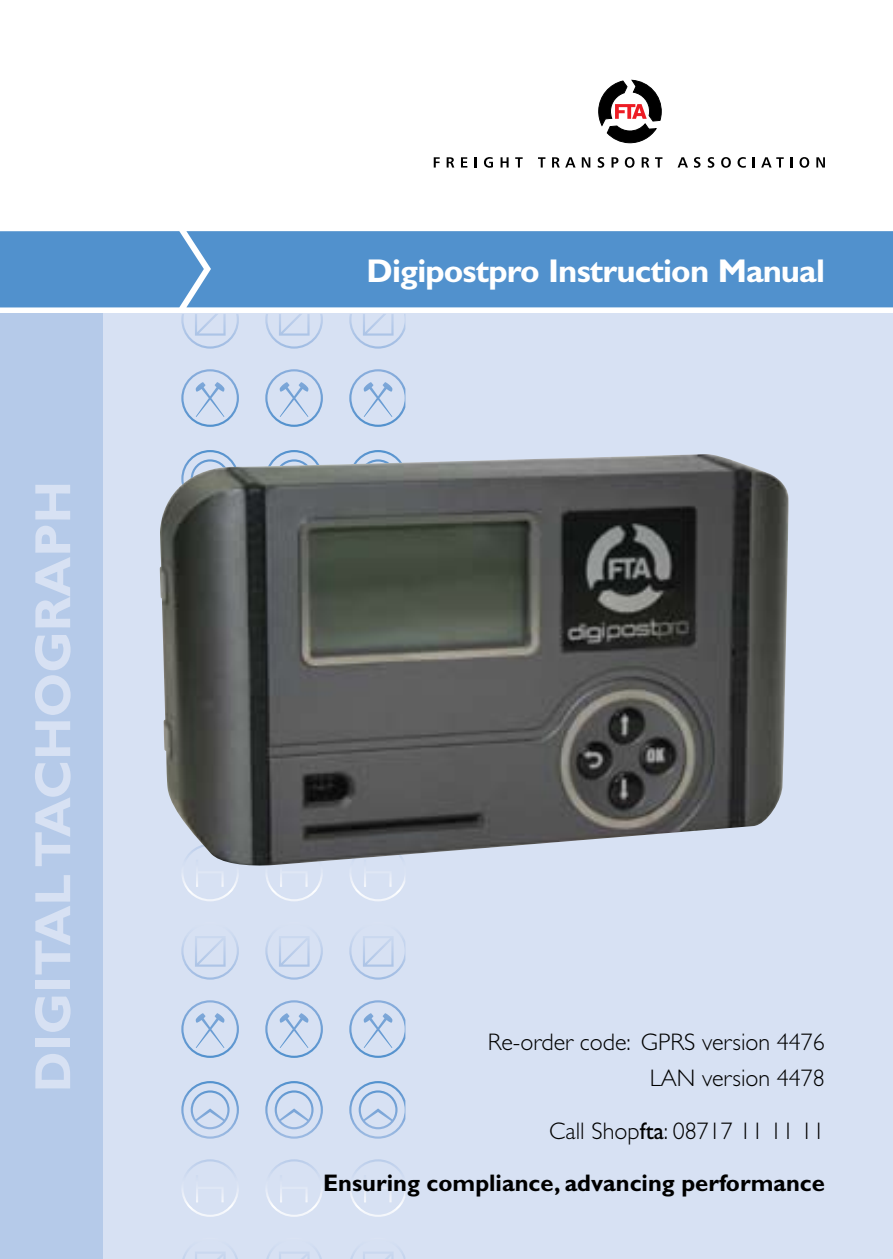
<style>
.page{position:relative;width:893px;height:1259px;background:#fff}
.page>*{position:absolute;margin:0;border:0;box-sizing:border-box;transform-origin:0 0}
.t1{font:700 33px "Gill Sans";letter-spacing:-.025em;color:#fff}
.t2{font:300 24px/36px "Gill Sans";color:#000;text-align:right}
.t3{font:700 24px "Gill Sans";color:#000}
.s1{font-weight:400}
</style>
<div class="page">
<div style="left:204px;top:231px;width:689px;height:76px;background:#5191cd"></div>
<div style="left:0;top:231px;width:204px;height:76px;background:#5191cd"></div>
<div style="left:0;top:314px;width:893px;height:945px;background:#d7e1f3"></div>
<svg style="left:598px;top:80px;width:64px;height:63px"></svg>
<svg style="left:434px;top:157px;width:6px;height:10px"></svg>
<svg style="left:447px;top:157px;width:7px;height:10px"></svg>
<svg style="left:461px;top:157px;width:6px;height:10px"></svg>
<svg style="left:475px;top:157px;width:2px;height:10px"></svg>
<svg style="left:484px;top:157px;width:9px;height:11px"></svg>
<svg style="left:501px;top:157px;width:8px;height:10px"></svg>
<svg style="left:515px;top:157px;width:8px;height:10px"></svg>
<svg style="left:538px;top:157px;width:7px;height:10px"></svg>
<svg style="left:552px;top:157px;width:24px;height:10px"></svg>
<svg style="left:582px;top:157px;width:8px;height:10px"></svg>
<svg style="left:598px;top:157px;width:6px;height:11px"></svg>
<svg style="left:611px;top:157px;width:7px;height:10px"></svg>
<svg style="left:625px;top:157px;width:9px;height:11px"></svg>
<svg style="left:642px;top:157px;width:7px;height:10px"></svg>
<svg style="left:655px;top:157px;width:7px;height:10px"></svg>
<svg style="left:678px;top:157px;width:10px;height:10px"></svg>
<svg style="left:694px;top:157px;width:6px;height:11px"></svg>
<svg style="left:708px;top:157px;width:6px;height:11px"></svg>
<svg style="left:721px;top:157px;width:10px;height:11px"></svg>
<svg style="left:737px;top:157px;width:9px;height:11px"></svg>
<svg style="left:753px;top:157px;width:2px;height:10px"></svg>
<svg style="left:761px;top:157px;width:23px;height:10px"></svg>
<svg style="left:790px;top:157px;width:2px;height:10px"></svg>
<svg style="left:799px;top:157px;width:10px;height:11px"></svg>
<svg style="left:816px;top:157px;width:9px;height:10px"></svg>
<div style="left:0;top:312px;width:103px;height:947px;background:#fff;opacity:.75"></div>
<svg style="left:181px;top:314px;width:58px;height:113px"></svg>
<svg style="left:181px;top:874px;width:58px;height:184px"></svg>
<svg style="left:181px;top:1081px;width:58px;height:178px"></svg>
<svg style="left:265px;top:314px;width:58px;height:113px"></svg>
<svg style="left:265px;top:874px;width:58px;height:184px"></svg>
<svg style="left:265px;top:1081px;width:58px;height:178px"></svg>
<svg style="left:349px;top:314px;width:56px;height:113px"></svg>
<svg style="left:349px;top:874px;width:56px;height:184px"></svg>
<svg style="left:349px;top:1081px;width:56px;height:178px"></svg>
<img style="left:160px;top:454px;width:629px;height:412px">
<h1 class="t1" style="left:366px;top:251px;width:460px">Digipostpro Instruction Manual</h1>
<p class="t2" style="left:488px;top:1024px;width:339px">Re-order code: GPRS version 4476<br>LAN version 4478</p>
<p class="t2" style="left:549px;top:1113px;width:277px">Call Shop<span class="s1">fta</span>: 08717 11 11 11</p>
<p class="t3" style="left:323px;top:1168px;width:503px">Ensuring compliance, advancing performance</p>
</div>
